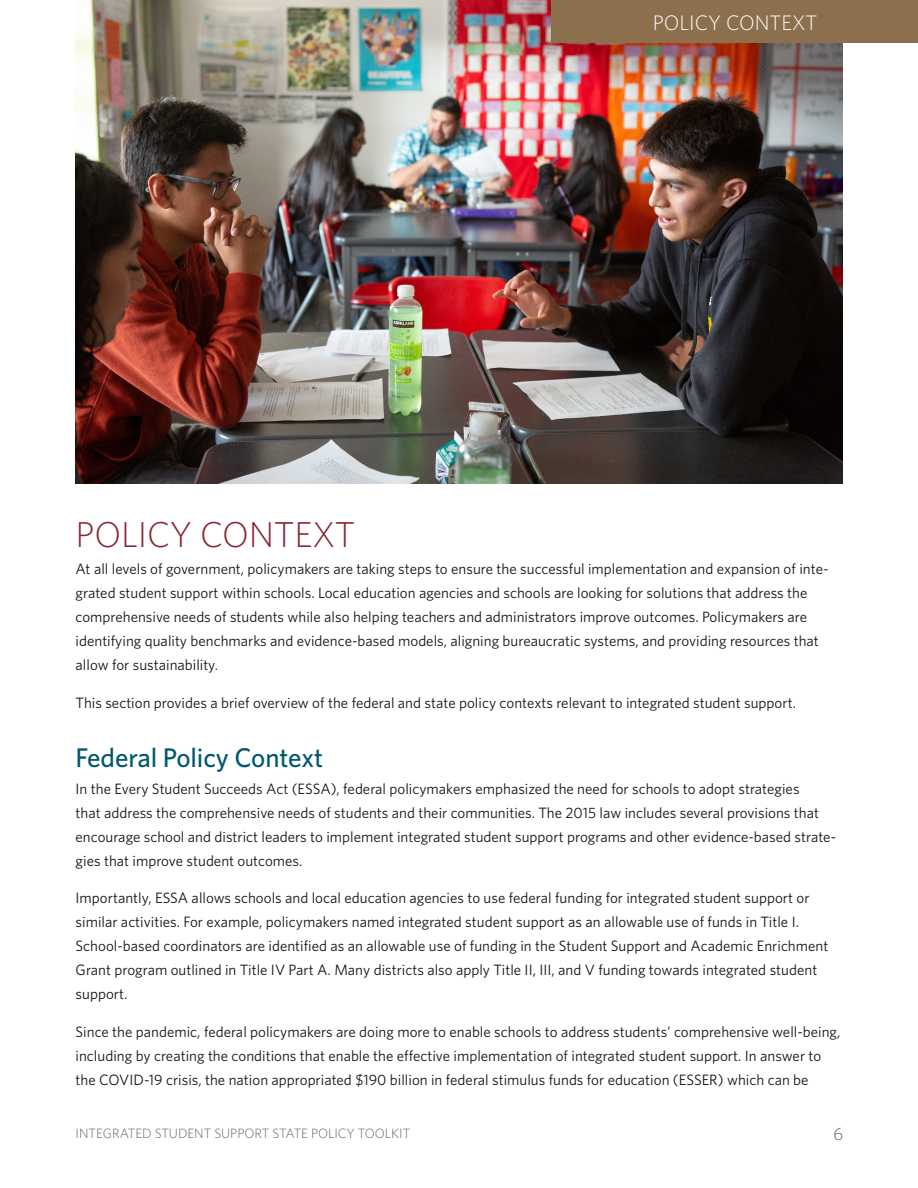
<style>
.page{position:relative;width:918px;height:1188px;background:#fff}
.page>*{position:absolute;margin:0;border:0;box-sizing:border-box;transform-origin:0 0}
.t1{font:300 36px "Whitney";letter-spacing:-.005em;color:#892432}
.t2{font:500 27px "Whitney";letter-spacing:-.005em;color:#00586e}
.t3{font:300 21px "Whitney";color:#fff}
.t4{font:300 18px "Whitney";color:#6e6259}
.t5{font:15px/24px "Whitney";color:#141414}
.t6{font:300 13.5px "Whitney";letter-spacing:-.005em;color:#6e6259}
</style>
<div class="page">
<img style="left:76px;top:0;width:766px;height:484px">
<div style="left:552px;top:0;width:366px;height:42px;background:#8c704e"></div>
<h3 class="t3" style="left:653px;top:8px;width:166px">POLICY CONTEXT</h3>
<h1 class="t1" style="left:76px;top:511px;width:281px">POLICY CONTEXT</h1>
<p class="t5" style="left:76px;top:557px;width:754px">At all levels of government, policymakers are taking steps to ensure the successful implementation and expansion of inte&shy;grated student support within schools. Local education agencies and schools are looking for solutions that address the comprehensive needs of students while also helping teachers and administrators improve outcomes. Policymakers are identifying quality benchmarks and evidence-based models, aligning bureaucratic systems, and providing resources that allow for sustainability.</p>
<p class="t5" style="left:76px;top:690px;width:722px">This section provides a brief overview of the federal and state policy contexts relevant to integrated student support.</p>
<h2 class="t2" style="left:76px;top:740px;width:249px">Federal Policy Context</h2>
<p class="t5" style="left:76px;top:776px;width:762px">In the Every Student Succeeds Act (ESSA), federal policymakers emphasized the need for schools to adopt strategies<br>that address the comprehensive needs of students and their communities. The 2015 law includes several provisions that encourage school and district leaders to implement integrated student support programs and other evidence-based strate&shy;gies that improve student outcomes.</p>
<p class="t5" style="left:76px;top:885px;width:754px">Importantly, ESSA allows schools and local education agencies to use federal funding for integrated student support or similar activities. For example, policymakers named integrated student support as an allowable use of funds in Title I.<br>School-based coordinators are identified as an allowable use of funding in the Student Support and Academic Enrichment Grant program outlined in Title IV Part A. Many districts also apply Title II, III, and V funding towards integrated student support.</p>
<p class="t5" style="left:76px;top:1019px;width:766px">Since the pandemic, federal policymakers are doing more to enable schools to address students’ comprehensive well-being, including by creating the conditions that enable the effective implementation of integrated student support. In answer to the COVID-19 crisis, the nation appropriated $190 billion in federal stimulus funds for education (ESSER) which can be</p>
<p class="t6" style="left:76px;top:1125px;width:336px">INTEGRATED STUDENT SUPPORT STATE POLICY TOOLKIT</p>
<p class="t4" style="left:833px;top:1122px;width:12px">6</p>
</div>
